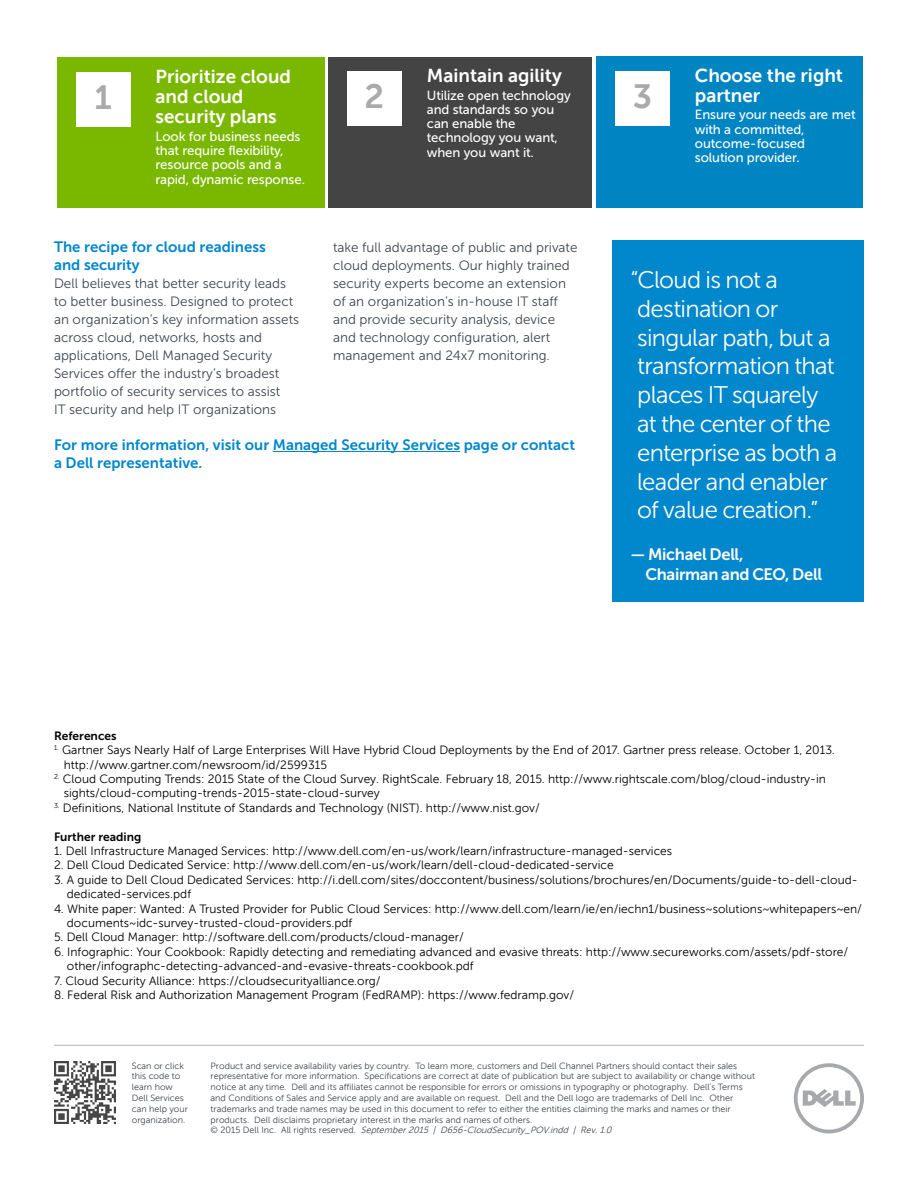
<style>
.page{position:relative;width:918px;height:1188px;background:#fff}
.page>*{position:absolute;margin:0;border:0;box-sizing:border-box;transform-origin:0 0}
.t1{font:700 33.9px "Museo Sans For Dell";color:#aaa}
.t2{font:24px/28.8px "Museo Sans For Dell 300";letter-spacing:-.03em;color:#fff}
.t3{font:700 18.9px/20.2px "Museo Sans For Dell";color:#fff}
.t4{font:16.5px/19.8px "Museo Sans For Dell 700";letter-spacing:-.02em;color:#fff}
.t5{font:15px/18px "Museo Sans For Dell 700";color:#0087cc}
.t6{font:13.5px/18px "Museo Sans For Dell 300";color:#3f454f}
.t7{font:13.2px/14.2px "Museo Sans For Dell 500";letter-spacing:-.01em;color:#fff}
.t8{font:12px/14.4px "Museo Sans For Dell";color:#000}
.t9{font:12px "Museo Sans For Dell 700";color:#000}
.t10{font:9px/10.8px "Museo Sans For Dell";color:#3f454f}
.s1{font-style:italic}
</style>
<div class="page">
<svg style="left:794px;top:1063px;width:70px;height:70px"></svg>
<hr style="left:54px;top:1045px;width:810px;height:1px;background:#aeb3b8">
<img style="left:54px;top:1062px;width:62px;height:61px">
<div style="left:57px;top:57px;width:267px;height:150px;background:#7ab800"></div>
<div style="left:76px;top:72px;width:54px;height:54px;background:#fff"></div>
<div style="left:596px;top:56px;width:267px;height:151px;background:#0085c3"></div>
<div style="left:615px;top:71px;width:55px;height:54px;background:#fff"></div>
<div style="left:328px;top:57px;width:264px;height:150px;background:#444"></div>
<div style="left:347px;top:72px;width:55px;height:54px;background:#fff"></div>
<hr style="left:273px;top:451px;width:187px;height:1px;background:#0087cc">
<div style="left:612px;top:240px;width:252px;height:361px;background:#0087cc"></div>
<h1 class="t1" style="left:94px;top:78px;width:19px">1</h1>
<h3 class="t3" style="left:156px;top:66px;width:137px">Prioritize cloud and cloud security plans</h3>
<p class="t7" style="left:156px;top:129px;width:151px">Look for business needs that require flexibility, resource pools and a rapid, dynamic response.</p>
<p class="t5" style="left:54px;top:238px;width:214px">The recipe for cloud readiness and security</p>
<p class="t6" style="left:54px;top:274px;width:247px">Dell believes that better security leads to better business. Designed to protect an organization’s key information assets across cloud, networks, hosts and applications, Dell Managed Security Services offer the industry’s broadest portfolio of security services to assist<br>IT security and help IT organizations</p>
<h1 class="t1" style="left:365px;top:78px;width:21px">2</h1>
<h3 class="t3" style="left:427px;top:65px;width:137px">Maintain agility</h3>
<p class="t7" style="left:427px;top:88px;width:146px">Utilize open technology and standards so you can enable the technology you want, when you want it.</p>
<p class="t6" style="left:333px;top:238px;width:246px">take full advantage of public and private cloud deployments. Our highly trained security experts become an extension of an organization’s in-house IT staff and provide security analysis, device and technology configuration, alert management and 24x7 monitoring.</p>
<p class="t5" style="left:54px;top:436px;width:523px">For more information, visit our Managed Security Services page or contact a Dell representative.</p>
<h1 class="t1" style="left:633px;top:77px;width:21px">3</h1>
<h3 class="t3" style="left:695px;top:65px;width:150px">Choose the right partner</h3>
<p class="t7" style="left:695px;top:108px;width:162px">Ensure your needs are met with a committed, outcome-focused solution provider.</p>
<h2 class="t2" style="left:630px;top:266px;width:208px">“Cloud is not a destination or singular path, but a transformation that places IT squarely<br>at the center of the enterprise as both a leader and enabler of value creation.”</h2>
<h3 class="t4" style="left:645px;top:544px;width:178px;text-indent:-15px">— Michael Dell,<br>Chairman and CEO, Dell</h3>
<p class="t9" style="left:54px;top:729px;width:64px">References</p>
<p class="t8" style="left:64px;top:743px;width:773px;text-indent:-10px"><sup>1.</sup> Gartner Says Nearly Half of Large Enterprises Will Have Hybrid Cloud Deployments by the End of 2017. Gartner press release. October 1, 2013. http://www.gartner.com/newsroom/id/2599315</p>
<p class="t8" style="left:64px;top:772px;width:764px;text-indent:-10px"><sup>2.</sup> Cloud Computing Trends: 2015 State of the Cloud Survey. RightScale. February 18, 2015. http://www.rightscale.com/blog/cloud-industry-in sights/cloud-computing-trends-2015-state-cloud-survey</p>
<p class="t8" style="left:54px;top:801px;width:487px"><sup>3.</sup> Definitions, National Institute of Standards and Technology (NIST). http://www.nist.gov/</p>
<p class="t9" style="left:54px;top:830px;width:89px">Further reading</p>
<p class="t8" style="left:54px;top:844px;width:620px">1. Dell Infrastructure Managed Services: http://www.dell.com/en-us/work/learn/infrastructure-managed-services</p>
<p class="t8" style="left:54px;top:858px;width:561px">2. Dell Cloud Dedicated Service: http://www.dell.com/en-us/work/learn/dell-cloud-dedicated-service</p>
<p class="t8" style="left:67px;top:873px;width:792px;text-indent:-13px">3. A guide to Dell Cloud Dedicated Services: http://i.dell.com/sites/doccontent/business/solutions/brochures/en/Documents/guide-to-dell-cloud&shy;dedicated-services.pdf</p>
<p class="t8" style="left:67px;top:901px;width:797px;text-indent:-13px">4. White paper: Wanted: A Trusted Provider for Public Cloud Services: http://www.dell.com/learn/ie/en/iechn1/business~solutions~whitepapers~en/ documents~idc-survey-trusted-cloud-providers.pdf</p>
<p class="t8" style="left:54px;top:930px;width:411px">5. Dell Cloud Manager: http://software.dell.com/products/cloud-manager/</p>
<p class="t8" style="left:67px;top:945px;width:783px;text-indent:-13px">6. Infographic: Your Cookbook: Rapidly detecting and remediating advanced and evasive threats: http://www.secureworks.com/assets/pdf-store/ other/infographc-detecting-advanced-and-evasive-threats-cookbook.pdf</p>
<p class="t8" style="left:54px;top:973px;width:328px">7. Cloud Security Alliance: https://cloudsecurityalliance.org/</p>
<p class="t8" style="left:54px;top:988px;width:522px">8. Federal Risk and Authorization Management Program (FedRAMP): https://www.fedramp.gov/</p>
<p class="t10" style="left:132px;top:1060px;width:58px">Scan or click this code to learn how<br>Dell Services can help your organization.</p>
<p class="t10" style="left:211px;top:1060px;width:546px">Product and service availability varies by country. To learn more, customers and Dell Channel Partners should contact their sales representative for more information. Specifications are correct at date of publication but are subject to availability or change without notice at any time. Dell and its affiliates cannot be responsible for errors or omissions in typography or photography. Dell’s Terms and Conditions of Sales and Service apply and are available on request. Dell and the Dell logo are trademarks of Dell Inc. Other trademarks and trade names may be used in this document to refer to either the entities claiming the marks and names or their products. Dell disclaims proprietary interest in the marks and names of others.<br>© 2 0 1 5 D e l l I n c . A l l r i g h t s r e s e r v e d . <span class="s1">September2015 | D656-CloudSecurity_POV.indd | Rev.1.0</span></p>
</div>
